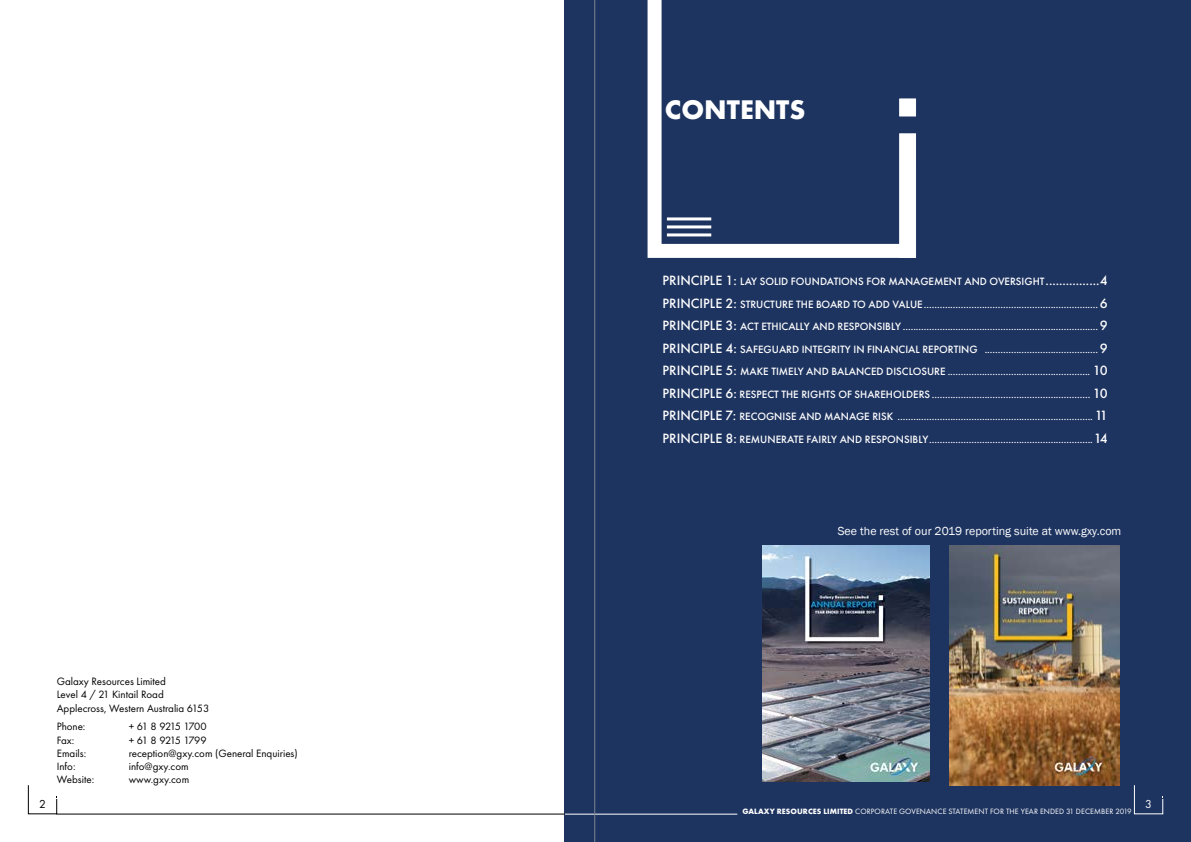
<style>
.page{position:relative;width:1191px;height:842px;background:#fff}
.page>*{position:absolute;margin:0;border:0;box-sizing:border-box;transform-origin:0 0}
.t1{font:700 28px "Futura PT";color:#fff}
.t2{font:12px "Franklin Gothic";color:#fff}
.t3{font:12px "Futura PT";color:#000}
.t4{font:12px "Futura PT";color:#fff}
.t5{font:11.1px "Futura PT";color:#000}
.t6{font:500 11px/22.5px "Futura PT";color:#fff;text-align:justify}
.t7{font:11px/13.2px "Futura PT";color:#000}
.t8{font:11px "Futura PT";letter-spacing:-.11em;color:#000}
.t9{font:8px "Futura PT";letter-spacing:.01em;color:#fff}
.s1{font-size:14px}
.s2{font-weight:700}
</style>
<div class="page">
<div style="left:565px;top:0;width:626px;height:842px;background:#1e3460"></div>
<svg style="left:647px;top:0;width:269px;height:258px"></svg>
<div style="left:899px;top:133px;width:17px;height:125px;background:#fff;border:1px solid #fff"></div>
<div style="left:899px;top:98px;width:17px;height:18px;background:#fff;border:1px solid #fff"></div>
<hr style="left:564px;top:814px;width:173px;height:1px;background:#fff">
<svg style="left:27px;top:785px;width:31px;height:30px"></svg>
<svg style="left:1133px;top:785px;width:30px;height:30px"></svg>
<hr style="left:667px;top:217px;width:44px;height:3px;background:#fff">
<hr style="left:667px;top:233px;width:44px;height:3px;background:#fff">
<hr style="left:667px;top:225px;width:44px;height:3px;background:#fff">
<hr style="left:56px;top:813px;width:509px;height:1px;background:#000">
<img style="left:762px;top:545px;width:167px;height:237px">
<img style="left:949px;top:545px;width:171px;height:240px">
<hr style="left:594px;top:0;width:1px;height:842px;background:#77848f">
<h1 class="t1" style="left:665px;top:92px;width:142px">CONTENTS</h1>
<p class="t6" style="left:662px;top:270px;width:447px"><span class="s1">PRINCIPLE 1:</span> LAY SOLID FOUNDATIONS FOR MANAGEMENT AND OVERSIGHT<span class="s1">................4<br>PRINCIPLE 2:</span> STRUCTURE THE BOARD TO ADD VALUE..................................................................<span class="s1">6<br>PRINCIPLE 3:</span> ACT ETHICALLY AND RESPONSIBLY ..........................................................................<span class="s1">9<br>PRINCIPLE 4:</span> SAFEGUARD INTEGRITY IN FINANCIAL REPORTING ...........................................<span class="s1">9<br>PRINCIPLE 5:</span> MAKE TIMELY AND BALANCED DISCLOSURE ...................................................... <span class="s1">10<br>PRINCIPLE 6:</span> RESPECT THE RIGHTS OF SHAREHOLDERS ............................................................ <span class="s1">10<br>PRINCIPLE 7:</span> RECOGNISE AND MANAGE RISK .......................................................................... <span class="s1">11<br>PRINCIPLE 8:</span> REMUNERATE FAIRLY AND RESPONSIBLY..............................................................<span class="s1">14</span></p>
<p class="t5" style="left:57px;top:675px;width:111px">Galaxy Resources Limited</p>
<p class="t7" style="left:57px;top:688px;width:154px">Level 4 / 21 Kintail Road<br>Applecross, Western Australia 6153</p>
<p class="t7" style="left:57px;top:720px;width:30px">Phone:</p>
<p class="t8" style="left:129px;top:720px;width:80px">+ 61 8 9215 1700</p>
<p class="t7" style="left:57px;top:733px;width:19px">Fax:</p>
<p class="t8" style="left:129px;top:733px;width:80px">+ 61 8 9215 1799</p>
<p class="t7" style="left:57px;top:746px;width:31px">Emails:</p>
<p class="t7" style="left:129px;top:746px;width:170px">reception@gxy.com (General Enquiries)</p>
<p class="t7" style="left:57px;top:760px;width:20px">Info:</p>
<p class="t7" style="left:129px;top:760px;width:61px">info@gxy.com</p>
<p class="t7" style="left:57px;top:773px;width:39px">Website:</p>
<p class="t7" style="left:129px;top:773px;width:62px">www.gxy.com</p>
<p class="t2" style="left:838px;top:524px;width:285px">See the rest of our 2019 reporting suite at www.gxy.com</p>
<p class="t3" style="left:39px;top:797px;width:8px">2</p>
<p class="t4" style="left:1145px;top:797px;width:8px">3</p>
<p class="t9" style="left:742px;top:807px;width:390px"><span class="s2">GALAXY RESOURCES LIMITED</span> CORPORATE GOVENANCE STATEMENT FOR THE YEAR ENDED 31 DECEMBER 2019</p>
</div>
